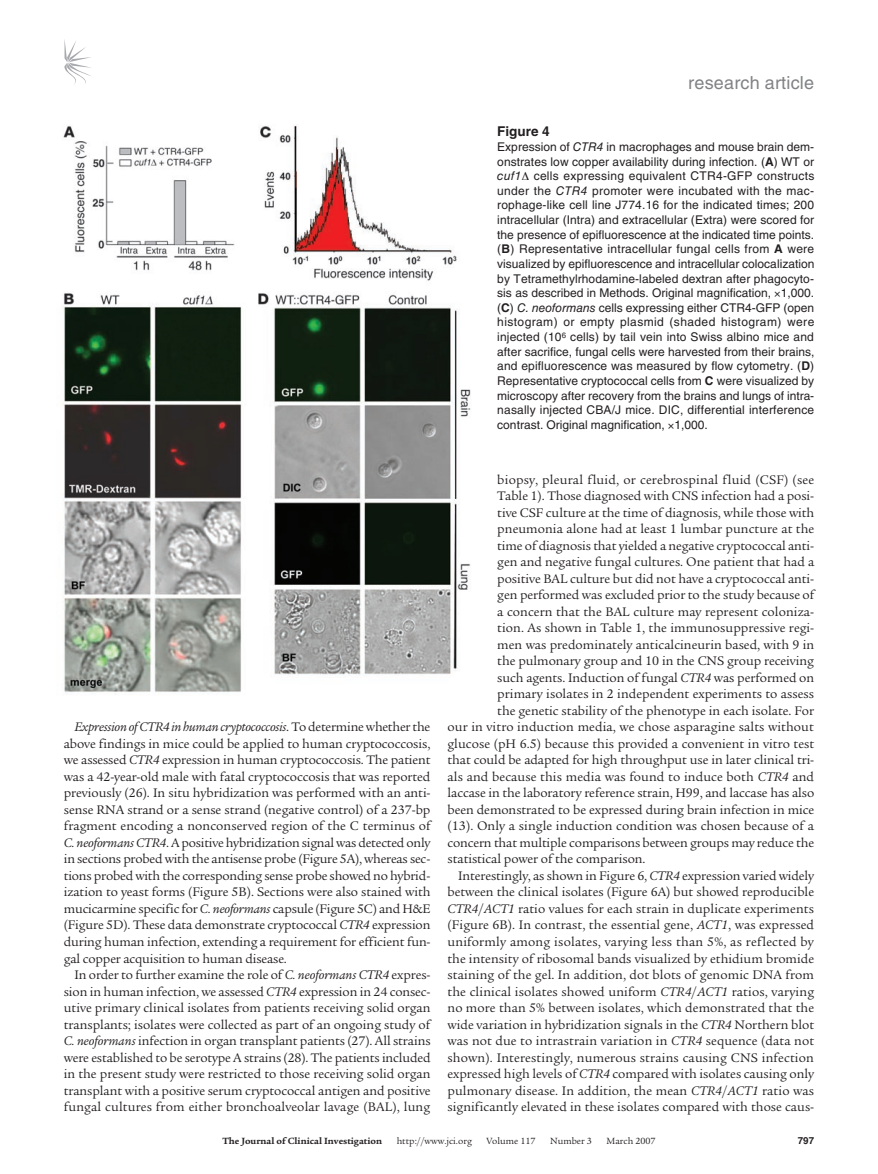
<style>
.page{position:relative;width:878px;height:1174px;background:#fff}
.page>*{position:absolute;margin:0;border:0;box-sizing:border-box;transform-origin:0 0}
.t1{font:18px "Helvetica LT Std";letter-spacing:.01em;color:#808285}
.t2{font:13.5px/16.5px "Legacy Serif Std";color:#231f20;text-align:justify}
.t3{font:700 13.5px "Helvetica LT Std";color:#231f20}
.t4{font:12px/14.5px "Helvetica LT Std";color:#231f20;text-align:justify}
.t5{font:9.75px "Legacy Serif Std";color:#231f20}
.t6{font:700 9.75px "Legacy Serif Std";color:#231f20}
.t7{font:700 9.75px "Helvetica LT Std";color:#231f20}
.s1{font-style:italic}
.s2{font-weight:700}
</style>
<div class="page">
<svg style="left:64px;top:39px;width:27px;height:45px"></svg>
<img style="left:63px;top:125px;width:408px;height:570px">
<h1 class="t1" style="left:688px;top:72px;width:127px">research article</h1>
<p class="t3" style="left:497px;top:123px;width:54px">Figure 4</p>
<p class="t4" style="left:497px;top:139px;width:318px">Expression of <span class="s1">CTR4</span> in macrophages and mouse brain dem&shy;onstrates low copper availability during infection. (<span class="s2">A</span>) WT or <span class="s1">cuf1</span> cells expressing equivalent CTR4-GFP constructs under the <span class="s1">CTR4</span> promoter were incubated with the mac&shy;rophage-like cell line J774.16 for the indicated times; 200 intracellular (Intra) and extracellular (Extra) were scored for the presence of epifluorescence at the indicated time points. (<span class="s2">B</span>) Representative intracellular fungal cells from <span class="s2">A</span> were visualized by epifluorescence and intracellular colocalization by Tetramethylrhodamine-labeled dextran after phagocyto&shy;sis as described in Methods. Original magnification, 1,000. (<span class="s2">C</span>) <span class="s1">C. neoformans</span> cells expressing either CTR4-GFP (open histogram) or empty plasmid (shaded histogram) were injected (10<sup>6</sup> cells) by tail vein into Swiss albino mice and after sacrifice, fungal cells were harvested from their brains, and epifluorescence was measured by flow cytometry. (<span class="s2">D</span>)<br>Representative cryptococcal cells from <span class="s2">C</span> were visualized by microscopy after recovery from the brains and lungs of intra&shy;nasally injected CBA/J mice. DIC, differential interference contrast. Original magnification, 1,000.</p>
<p class="t2" style="left:64px;top:719px;width:368px;text-indent:11px"><span class="s1">Expression of CTR4 in human cryptococcosis</span>. To determine whether the above findings in mice could be applied to human cryptococcosis, we assessed <span class="s1">CTR4</span> expression in human cryptococcosis. The patient was a 42-year-old male with fatal cryptococcosis that was reported previously (26). In situ hybridization was performed with an anti&shy;sense RNA strand or a sense strand (negative control) of a 237-bp fragment encoding a nonconserved region of the C terminus of <span class="s1">C. neoformans CTR4</span>. A positive hybridization signal was detected only in sections probed with the antisense probe (Figure 5A), whereas sec&shy;tions probed with the corresponding sense probe showed no hybrid&shy;ization to yeast forms (Figure 5B). Sections were also stained with mucicarmine specific for <span class="s1">C. neoformans</span> capsule (Figure 5C) and H&amp;E (Figure 5D). These data demonstrate cryptococcal <span class="s1">CTR4</span> expression during human infection, extending a requirement for efficient fun&shy;gal copper acquisition to human disease.</p>
<p class="t2" style="left:64px;top:966px;width:368px;text-indent:11px">In order to further examine the role of <span class="s1">C. neoformans CTR4</span> expres&shy;sion in human infection, we assessed <span class="s1">CTR4</span> expression in 24 consec&shy;utive primary clinical isolates from patients receiving solid organ transplants; isolates were collected as part of an ongoing study of <span class="s1">C. neoformans</span> infection in organ transplant patients (27). All strains were established to be serotype A strains (28). The patients included in the present study were restricted to those receiving solid organ transplant with a positive serum cryptococcal antigen and positive fungal cultures from either bronchoalveolar lavage (BAL), lung</p>
<p class="t2" style="left:497px;top:471px;width:318px">biopsy, pleural fluid, or cerebrospinal fluid (CSF) (see</p>
<p class="t2" style="left:497px;top:488px;width:318px">Table 1). Those diagnosed with CNS infection had a posi-</p>
<p class="t2" style="left:497px;top:504px;width:318px">tive CSF culture at the time of diagnosis, while those with</p>
<p class="t2" style="left:497px;top:521px;width:318px">pneumonia alone had at least 1 lumbar puncture at the</p>
<p class="t2" style="left:497px;top:537px;width:318px">time of diagnosis that yielded a negative cryptococcal anti-</p>
<p class="t2" style="left:497px;top:554px;width:318px">gen and negative fungal cultures. One patient that had a</p>
<p class="t2" style="left:497px;top:570px;width:318px">positive BAL culture but did not have a cryptococcal anti-</p>
<p class="t2" style="left:497px;top:587px;width:318px">gen performed was excluded prior to the study because of</p>
<p class="t2" style="left:497px;top:603px;width:318px">a concern that the BAL culture may represent coloniza-</p>
<p class="t2" style="left:497px;top:620px;width:318px">tion. As shown in Table 1, the immunosuppressive regi-</p>
<p class="t2" style="left:497px;top:636px;width:318px">men was predominately anticalcineurin based, with 9 in</p>
<p class="t2" style="left:497px;top:653px;width:318px">the pulmonary group and 10 in the CNS group receiving</p>
<p class="t2" style="left:497px;top:669px;width:318px">such agents. Induction of fungal <span class="s1">CTR4</span> was performed on</p>
<p class="t2" style="left:497px;top:686px;width:318px">primary isolates in 2 independent experiments to assess</p>
<p class="t2" style="left:497px;top:702px;width:318px">the genetic stability of the phenotype in each isolate. For</p>
<p class="t2" style="left:447px;top:719px;width:368px">our in vitro induction media, we chose asparagine salts without</p>
<p class="t2" style="left:447px;top:735px;width:368px">glucose (pH 6.5) because this provided a convenient in vitro test</p>
<p class="t2" style="left:447px;top:752px;width:368px">that could be adapted for high throughput use in later clinical tri-</p>
<p class="t2" style="left:447px;top:768px;width:368px">als and because this media was found to induce both <span class="s1">CTR4</span> and</p>
<p class="t2" style="left:447px;top:785px;width:368px">laccase in the laboratory reference strain, H99, and laccase has also</p>
<p class="t2" style="left:447px;top:801px;width:368px">been demonstrated to be expressed during brain infection in mice</p>
<p class="t2" style="left:447px;top:818px;width:368px">(13). Only a single induction condition was chosen because of a</p>
<p class="t2" style="left:447px;top:834px;width:368px">concern that multiple comparisons between groups may reduce the</p>
<p class="t2" style="left:447px;top:851px;width:199px">statistical power of the comparison.</p>
<p class="t2" style="left:458px;top:867px;width:357px">Interestingly, as shown in Figure 6, <span class="s1">CTR4</span> expression varied widely</p>
<p class="t2" style="left:447px;top:884px;width:368px">between the clinical isolates (Figure 6A) but showed reproducible</p>
<p class="t2" style="left:447px;top:900px;width:368px"><span class="s1">CTR4</span>/<span class="s1">ACT1</span> ratio values for each strain in duplicate experiments</p>
<p class="t2" style="left:447px;top:917px;width:368px">(Figure 6B). In contrast, the essential gene, <span class="s1">ACT1</span>, was expressed</p>
<p class="t2" style="left:447px;top:933px;width:368px">uniformly among isolates, varying less than 5%, as reflected by</p>
<p class="t2" style="left:447px;top:950px;width:368px">the intensity of ribosomal bands visualized by ethidium bromide</p>
<p class="t2" style="left:447px;top:966px;width:368px">staining of the gel. In addition, dot blots of genomic DNA from</p>
<p class="t2" style="left:447px;top:983px;width:368px">the clinical isolates showed uniform <span class="s1">CTR4</span>/<span class="s1">ACT1</span> ratios, varying</p>
<p class="t2" style="left:447px;top:999px;width:368px">no more than 5% between isolates, which demonstrated that the</p>
<p class="t2" style="left:447px;top:1016px;width:368px">wide variation in hybridization signals in the <span class="s1">CTR4</span> Northern blot</p>
<p class="t2" style="left:447px;top:1032px;width:368px">was not due to intrastrain variation in <span class="s1">CTR4</span> sequence (data not</p>
<p class="t2" style="left:447px;top:1049px;width:368px">shown). Interestingly, numerous strains causing CNS infection</p>
<p class="t2" style="left:447px;top:1065px;width:368px">expressed high levels of <span class="s1">CTR4</span> compared with isolates causing only</p>
<p class="t2" style="left:447px;top:1082px;width:368px">pulmonary disease. In addition, the mean <span class="s1">CTR4</span>/<span class="s1">ACT1</span> ratio was</p>
<p class="t2" style="left:447px;top:1098px;width:368px">significantly elevated in these isolates compared with those caus-</p>
<p class="t6" style="left:222px;top:1135px;width:161px">The Journal of Clinical Investigation</p>
<p class="t5" style="left:396px;top:1135px;width:77px">http://www.jci.org</p>
<p class="t5" style="left:486px;top:1135px;width:50px">Volume 117</p>
<p class="t5" style="left:550px;top:1135px;width:43px">Number 3</p>
<p class="t5" style="left:606px;top:1135px;width:51px">March 2007</p>
<p class="t7" style="left:797px;top:1134px;width:18px">797</p>
</div>
